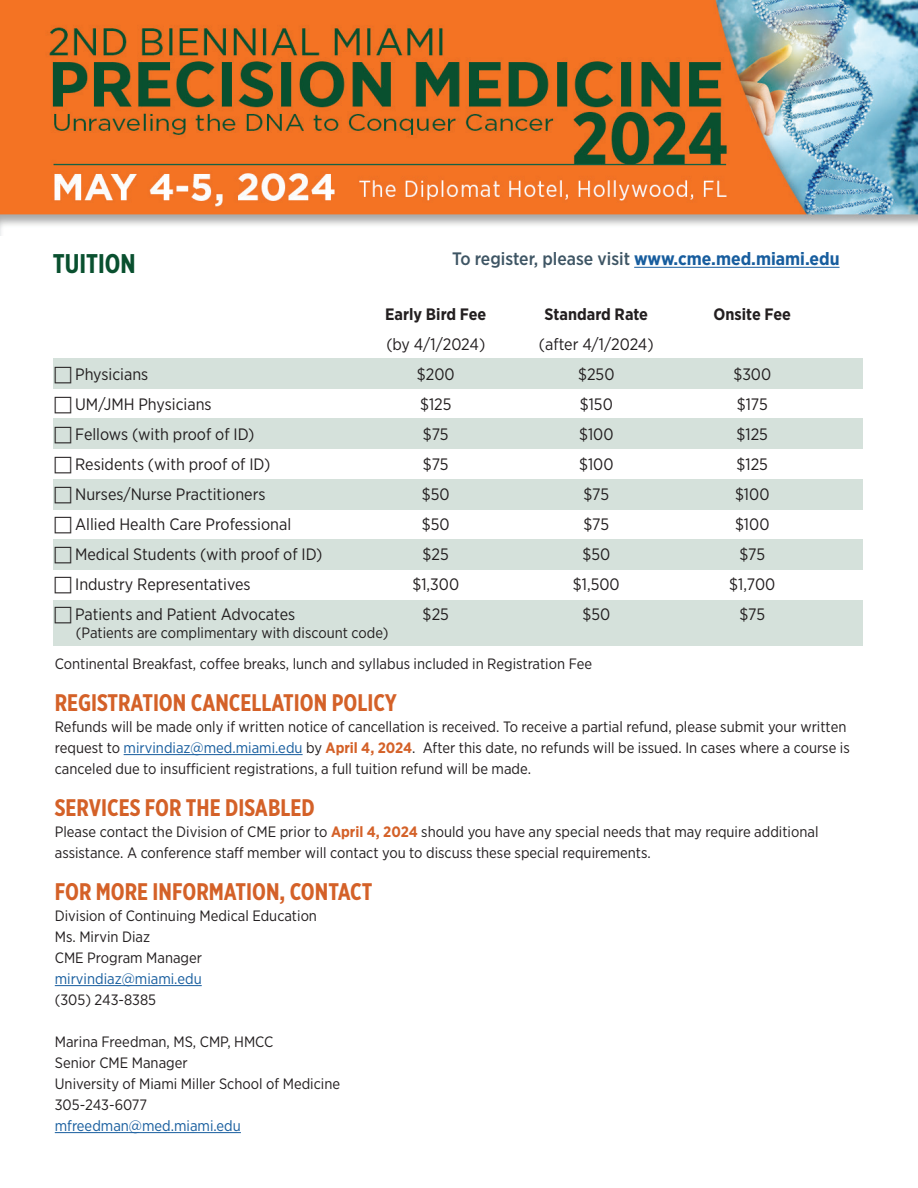
<style>
.page{position:relative;width:918px;height:1188px;background:#fff}
.page>*{position:absolute;margin:0;border:0;box-sizing:border-box;transform-origin:0 0}
.t1{font:700 27px "Gotham X Narrow";color:#09502f}
.t2{font:700 24px "Gotham X Narrow";color:#d46128}
.t3{font:500 18px "Gotham Narrow";color:#3e5564}
.t4{font:16.5px "Gotham Narrow";color:#231f20}
.t5{font:700 16.5px "Gotham Narrow";color:#231f20}
.t6{font:15px/21px "Gotham Narrow";color:#231f20}
.t7{font:15px "Gotham Narrow";color:#175d9e}
.s1{font-weight:700;color:#175d9e}
.s2{color:#175d9e}
.s3{font-weight:700;color:#d46128}
</style>
<div class="page">
<div style="left:53px;top:358px;width:810px;height:31px;background:#d5e1db"></div>
<div style="left:53px;top:418px;width:810px;height:31px;background:#d5e1db"></div>
<div style="left:53px;top:479px;width:810px;height:31px;background:#d5e1db"></div>
<div style="left:53px;top:539px;width:810px;height:31px;background:#d5e1db"></div>
<div style="left:53px;top:600px;width:810px;height:46px;background:#d5e1db"></div>
<hr style="left:124px;top:754px;width:179px;height:1px;background:#175d9e">
<hr style="left:55px;top:985px;width:147px;height:1px;background:#175d9e">
<hr style="left:55px;top:1132px;width:186px;height:1px;background:#175d9e">
<hr style="left:634px;top:267px;width:206px;height:1px;background:#175d9e">
<img style="left:0;top:0;width:918px;height:235px">
<h1 class="t1" style="left:53px;top:247px;width:84px">TUITION</h1>
<p class="t3" style="left:452px;top:248px;width:389px">To register, please visit <span class="s1">www.cme.med.miami.edu</span></p>
<p class="t5" style="left:385px;top:303px;width:103px">Early Bird Fee</p>
<p class="t5" style="left:545px;top:303px;width:105px">Standard Rate</p>
<p class="t5" style="left:714px;top:303px;width:79px">Onsite Fee</p>
<p class="t4" style="left:386px;top:334px;width:100px">(by 4/1/2024)</p>
<p class="t4" style="left:539px;top:334px;width:116px">(after 4/1/2024)</p>
<p class="t4" style="left:75px;top:364px;width:75px">Physicians</p>
<p class="t4" style="left:417px;top:364px;width:39px">$200</p>
<p class="t4" style="left:578px;top:364px;width:38px">$250</p>
<p class="t4" style="left:733px;top:364px;width:39px">$300</p>
<p class="t4" style="left:75px;top:394px;width:138px">UM/JMH Physicians</p>
<p class="t4" style="left:420px;top:394px;width:33px">$125</p>
<p class="t4" style="left:580px;top:394px;width:35px">$150</p>
<p class="t4" style="left:737px;top:394px;width:33px">$175</p>
<p class="t4" style="left:75px;top:424px;width:181px">Fellows (with proof of ID)</p>
<p class="t4" style="left:423px;top:424px;width:27px">$75</p>
<p class="t4" style="left:579px;top:424px;width:36px">$100</p>
<p class="t4" style="left:737px;top:424px;width:33px">$125</p>
<p class="t4" style="left:75px;top:454px;width:197px">Residents (with proof of ID)</p>
<p class="t4" style="left:423px;top:454px;width:27px">$75</p>
<p class="t4" style="left:579px;top:454px;width:36px">$100</p>
<p class="t4" style="left:737px;top:454px;width:33px">$125</p>
<p class="t4" style="left:75px;top:484px;width:192px">Nurses/Nurse Practitioners</p>
<p class="t4" style="left:422px;top:484px;width:29px">$50</p>
<p class="t4" style="left:583px;top:484px;width:27px">$75</p>
<p class="t4" style="left:735px;top:484px;width:36px">$100</p>
<p class="t4" style="left:75px;top:514px;width:218px">Allied Health Care Professional</p>
<p class="t4" style="left:422px;top:514px;width:29px">$50</p>
<p class="t4" style="left:583px;top:514px;width:27px">$75</p>
<p class="t4" style="left:735px;top:514px;width:36px">$100</p>
<p class="t4" style="left:75px;top:544px;width:249px">Medical Students (with proof of ID)</p>
<p class="t4" style="left:423px;top:544px;width:28px">$25</p>
<p class="t4" style="left:582px;top:544px;width:29px">$50</p>
<p class="t4" style="left:739px;top:544px;width:27px">$75</p>
<p class="t4" style="left:75px;top:574px;width:177px">Industry Representatives</p>
<p class="t4" style="left:412px;top:574px;width:48px">$1,300</p>
<p class="t4" style="left:573px;top:574px;width:48px">$1,500</p>
<p class="t4" style="left:729px;top:574px;width:48px">$1,700</p>
<p class="t4" style="left:75px;top:604px;width:222px">Patients and Patient Advocates</p>
<p class="t4" style="left:423px;top:604px;width:28px">$25</p>
<p class="t4" style="left:582px;top:604px;width:29px">$50</p>
<p class="t4" style="left:739px;top:604px;width:27px">$75</p>
<p class="t6" style="left:55px;top:616px;width:539px;line-height:31.5px;text-indent:21px">(Patients are complimentary with discount code)<br>Continental Breakfast, coffee breaks, lunch and syllabus included in Registration Fee</p>
<h2 class="t2" style="left:55px;top:688px;width:344px">REGISTRATION CANCELLATION POLICY</h2>
<p class="t6" style="left:55px;top:716px;width:797px">Refunds will be made only if written notice of cancellation is received. To receive a partial refund, please submit your written request to <span class="s2">mirvindiaz@med.miami.edu</span> by <span class="s3">April 4, 2024</span>. After this date, no refunds will be issued. In cases where a course is canceled due to insufficient registrations, a full tuition refund will be made.</p>
<h2 class="t2" style="left:55px;top:793px;width:261px">SERVICES FOR THE DISABLED</h2>
<p class="t6" style="left:55px;top:821px;width:765px">Please contact the Division of CME prior to <span class="s3">April 4, 2024</span> should you have any special needs that may require additional assistance. A conference staff member will contact you to discuss these special requirements.</p>
<h2 class="t2" style="left:55px;top:877px;width:319px">FOR MORE INFORMATION, CONTACT</h2>
<p class="t6" style="left:55px;top:905px;width:264px">Division of Continuing Medical Education<br>Ms. Mirvin Diaz<br>CME Program Manager</p>
<p class="t7" style="left:55px;top:970px;width:148px">mirvindiaz@miami.edu</p>
<p class="t6" style="left:55px;top:989px;width:103px">(305) 243-8385</p>
<p class="t6" style="left:55px;top:1031px;width:287px">Marina Freedman, MS, CMP, HMCC<br>Senior CME Manager<br>University of Miami Miller School of Medicine<br>305-243-6077</p>
<p class="t7" style="left:55px;top:1117px;width:188px">mfreedman@med.miami.edu</p>
</div>
